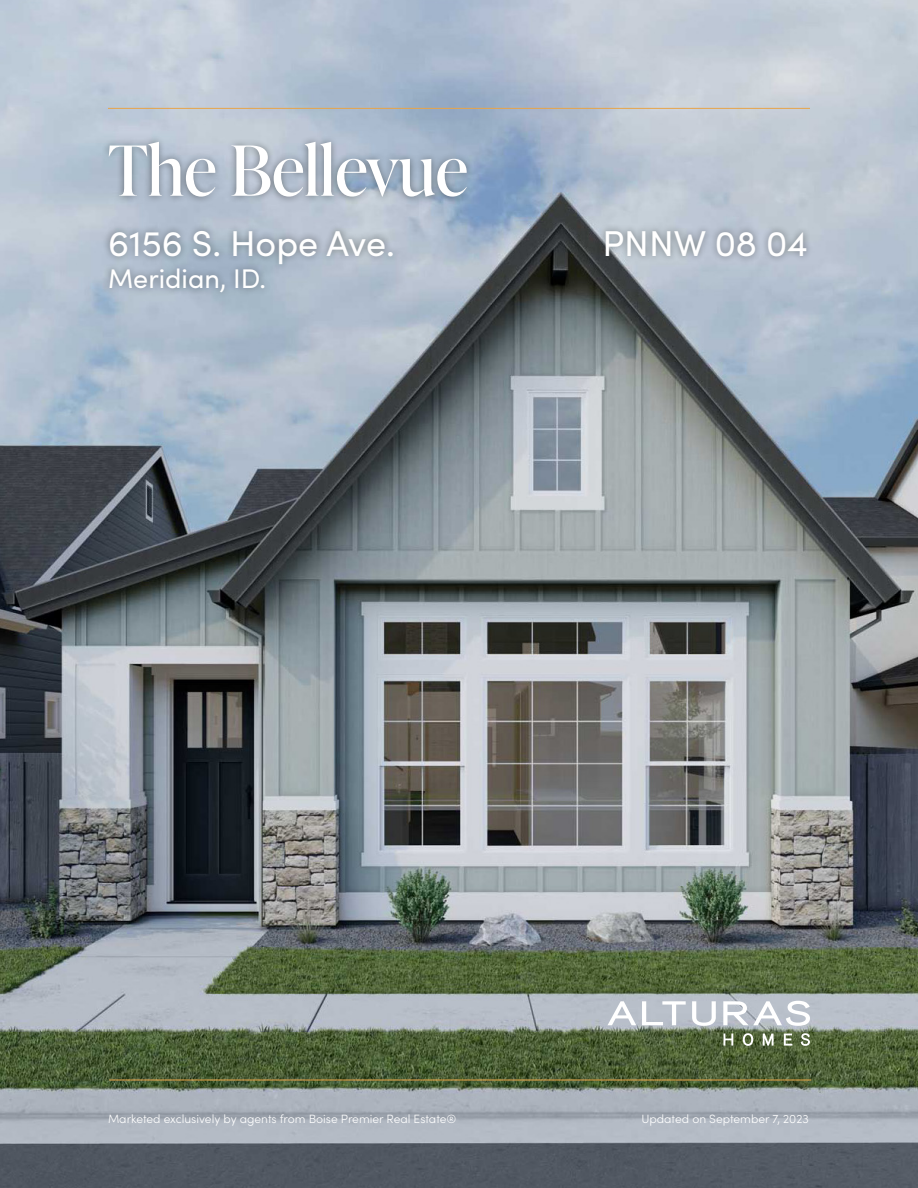
<style>
.page{position:relative;width:918px;height:1188px;background:#fff}
.page>*{position:absolute;margin:0;border:0;box-sizing:border-box;transform-origin:0 0}
.t1{font:69px "Ivy Presto Display";color:#fff}
.t2{font:36px "Sofia Pro";color:#fff}
.t3{font:27px "Sofia Pro";color:#fff}
.t4{font:300 12px "Sofia Pro";color:#fff}
</style>
<div class="page">
<img style="left:0;top:0;width:918px;height:1188px">
<hr style="left:109px;top:1080px;width:702px;height:1px;background:#e8a448">
<div style="left:102px;top:223px;width:298px;height:77px;background:#1e2120;opacity:.5"></div>
<div style="left:598px;top:223px;width:215px;height:41px;background:#1e2120;opacity:.5"></div>
<svg style="left:608px;top:1001px;width:202px;height:25px"></svg>
<svg style="left:723px;top:1033px;width:87px;height:13px"></svg>
<div style="left:102px;top:135px;width:372px;height:70px;background:#1e2120;opacity:.5"></div>
<hr style="left:108px;top:108px;width:702px;height:1px;background:#e8a448">
<h1 class="t1" style="left:108px;top:121px;width:361px">The Bellevue</h1>
<h2 class="t2" style="left:108px;top:217px;width:288px">6156 S. Hope Ave.</h2>
<h3 class="t3" style="left:108px;top:259px;width:160px">Meridian, ID.</h3>
<h2 class="t2" style="left:602px;top:217px;width:207px">PNNW 08 04</h2>
<p class="t4" style="left:108px;top:1110px;width:350px">Marketed exclusively by agents from Boise Premier Real Estate®</p>
<p class="t4" style="left:641px;top:1110px;width:169px">Updated on September 7, 2023</p>
</div>
